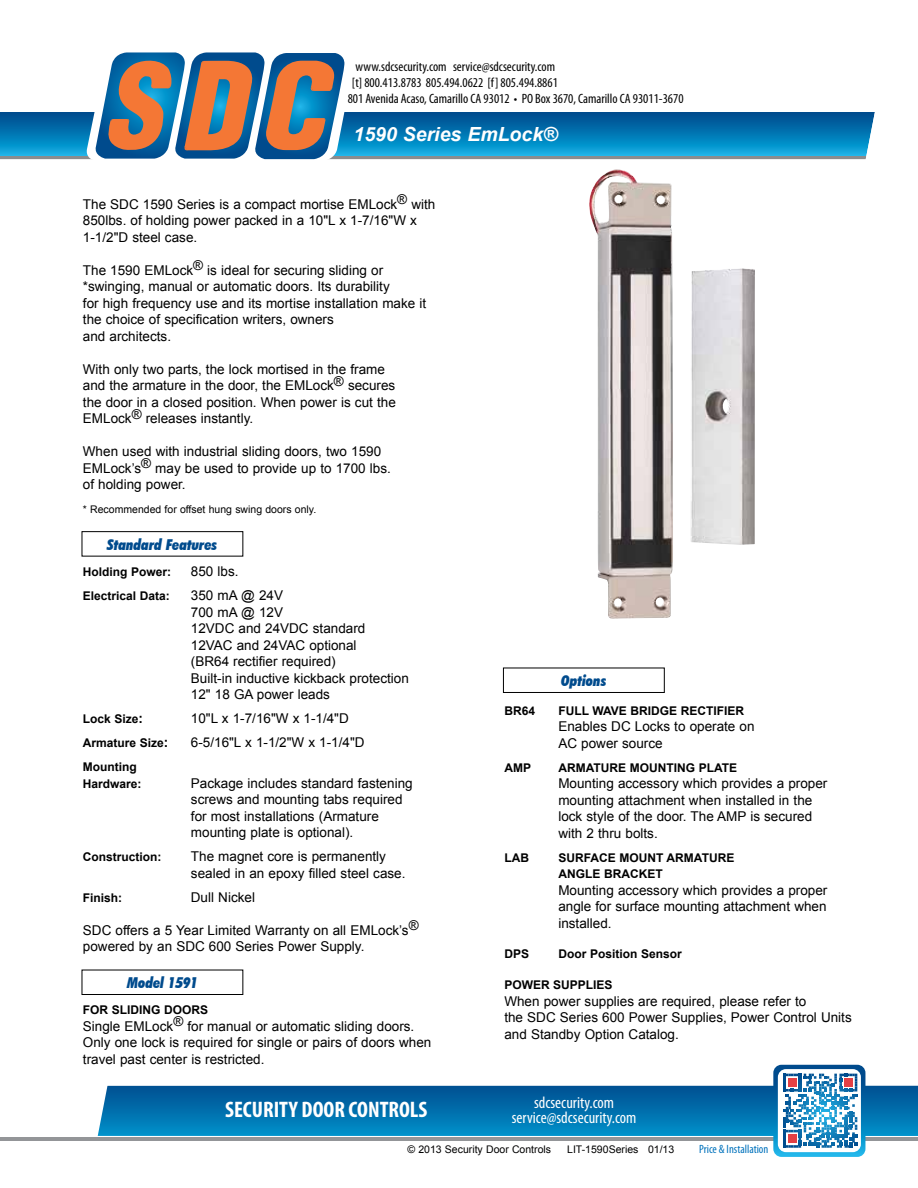
<style>
.page{position:relative;width:918px;height:1188px;background:#fff}
.page>*{position:absolute;margin:0;border:0;box-sizing:border-box;transform-origin:0 0}
.t1{font:700 condensed 22.5px "Myriad Pro";color:#fff}
.t2{font:italic 700 19.5px "Arial";color:#fff}
.t3{font:condensed 16.5px/15.5px "Myriad Pro";color:#fff;text-align:center}
.t4{font:italic 900 condensed 15px "Futura BT";color:#004b8d}
.t5{font:13.5px/16.5px "Arial";color:#000}
.t6{font:condensed 13.5px "Myriad Pro";color:#000}
.t7{font:700 12px/16.5px "Arial";color:#000}
.t8{font:condensed 12px "Myriad Pro";color:#0072bc}
.t9{font:10.5px "Arial";color:#000}
.s1{font-size:13.5px}
</style>
<div class="page">
<hr style="left:0;top:155px;width:877px;height:4px;background:#8a8c8e">
<svg style="left:0;top:112px;width:865px;height:44px;background:#047ab6"></svg>
<svg style="left:86px;top:52px;width:272px;height:108px"></svg>
<svg style="left:108px;top:1086px;width:810px;height:50px;background:#006fad"></svg>
<hr style="left:0;top:1137px;width:918px;height:4px;background:#939598">
<svg style="left:97px;top:1085px;width:11px;height:51px"></svg>
<svg style="left:865px;top:112px;width:12px;height:47px"></svg>
<img style="left:589px;top:169px;width:166px;height:450px">
<div style="left:82px;top:531px;width:161px;height:25px;border:1px solid #000"></div>
<div style="left:82px;top:970px;width:161px;height:25px;border:1px solid #000"></div>
<div style="left:503px;top:668px;width:161px;height:25px;border:1px solid #000"></div>
<svg style="left:773px;top:1065px;width:92px;height:92px"></svg>
<p class="t6" style="left:356px;top:58px;width:201px">www.sdcsecurity.com service@sdcsecurity.com</p>
<p class="t6" style="left:352px;top:75px;width:207px">[t] 800.413.8783 805.494.0622 [f] 805.494.8861</p>
<p class="t6" style="left:348px;top:91px;width:337px">801 Avenida Acaso, Camarillo CA 93012 • PO Box 3670, Camarillo CA 93011-3670</p>
<h2 class="t2" style="left:354px;top:122px;width:206px">1590 Series EmLock®</h2>
<p class="t5" style="left:83px;top:196px;width:354px">The SDC 1590 Series is a compact mortise EMLock® with<br>850lbs. of holding power packed in a 10"L x 1-7/16"W x<br>1-1/2"D steel case.</p>
<p class="t5" style="left:83px;top:262px;width:345px">The 1590 EMLock® is ideal for securing sliding or *swinging, manual or automatic doors. Its durability<br>for high frequency use and its mortise installation make it the choice of specification writers, owners<br>and architects.</p>
<p class="t5" style="left:83px;top:361px;width:314px">With only two parts, the lock mortised in the frame and the armature in the door, the EMLock® secures the door in a closed position. When power is cut the EMLock® releases instantly.</p>
<p class="t5" style="left:83px;top:443px;width:310px">When used with industrial sliding doors, two 1590<br>EMLock’s® may be used to provide up to 1700 lbs. of holding power.</p>
<p class="t9" style="left:83px;top:503px;width:235px">* Recommended for offset hung swing doors only.</p>
<p class="t4" style="left:107px;top:535px;width:112px">Standard Features</p>
<p class="t7" style="left:83px;top:564px;width:90px">Holding Power:</p>
<p class="t5" style="left:191px;top:563px;width:49px">850 lbs.</p>
<p class="t7" style="left:83px;top:588px;width:89px">Electrical Data:</p>
<p class="t5" style="left:191px;top:587px;width:219px">350 mA @ 24V<br>700 mA @ 12V<br>12VDC and 24VDC standard<br>12VAC and 24VAC optional<br>(BR64 rectifier required)<br>Built-in inductive kickback protection<br>12" 18 GA power leads</p>
<p class="t7" style="left:83px;top:711px;width:62px">Lock Size<span class="s1">:</span></p>
<p class="t5" style="left:191px;top:710px;width:159px">10"L x 1-7/16"W x 1-1/4"D</p>
<p class="t7" style="left:83px;top:735px;width:87px">Armature Size<span class="s1">:</span></p>
<p class="t5" style="left:191px;top:734px;width:175px">6-5/16"L x 1-1/2"W x 1-1/4"D</p>
<p class="t7" style="left:83px;top:759px;width:60px">Mounting<br>Hardware:</p>
<p class="t5" style="left:191px;top:775px;width:223px">Package includes standard fastening screws and mounting tabs required for most installations (Armature mounting plate is optional).</p>
<p class="t7" style="left:83px;top:849px;width:80px">Construction:</p>
<p class="t5" style="left:191px;top:848px;width:216px">The magnet core is permanently sealed in an epoxy filled steel case.</p>
<p class="t7" style="left:83px;top:890px;width:41px">Finish:</p>
<p class="t5" style="left:191px;top:889px;width:66px">Dull Nickel</p>
<p class="t5" style="left:83px;top:922px;width:337px">SDC offers a 5 Year Limited Warranty on all EMLock’s® powered by an SDC 600 Series Power Supply.</p>
<p class="t4" style="left:127px;top:973px;width:72px">Model 1591</p>
<p class="t7" style="left:83px;top:1002px;width:127px">FOR SLIDING DOORS</p>
<p class="t5" style="left:83px;top:1018px;width:350px">Single EMLock® for manual or automatic sliding doors.<br>Only one lock is required for single or pairs of doors when travel past center is restricted.</p>
<h1 class="t1" style="left:225px;top:1096px;width:204px">SECURITY DOOR CONTROLS</h1>
<p class="t4" style="left:561px;top:671px;width:47px">Options</p>
<p class="t7" style="left:504px;top:703px;width:32px">BR64</p>
<p class="t7" style="left:558px;top:703px;width:187px">FULL WAVE BRIDGE RECTIFIER</p>
<p class="t5" style="left:558px;top:718px;width:198px">Enables DC Locks to operate on<br>AC power source</p>
<p class="t7" style="left:504px;top:760px;width:28px">AMP</p>
<p class="t7" style="left:558px;top:760px;width:180px">ARMATURE MOUNTING PLATE</p>
<p class="t5" style="left:558px;top:775px;width:270px">Mounting accessory which provides a proper mounting attachment when installed in the lock style of the door. The AMP is secured with 2 thru bolts.</p>
<p class="t7" style="left:504px;top:850px;width:26px">LAB</p>
<p class="t7" style="left:558px;top:850px;width:177px">SURFACE MOUNT ARMATURE<br>ANGLE BRACKET</p>
<p class="t5" style="left:558px;top:882px;width:270px;text-align:justify">Mounting accessory which provides a proper angle for surface mounting attachment when installed.</p>
<p class="t7" style="left:504px;top:946px;width:26px">DPS</p>
<p class="t7" style="left:558px;top:946px;width:125px">Door Position Sensor</p>
<p class="t7" style="left:504px;top:977px;width:110px">POWER SUPPLIES</p>
<p class="t5" style="left:504px;top:993px;width:349px">When power supplies are required, please refer to<br>the SDC Series 600 Power Supplies, Power Control Units and Standby Option Catalog.</p>
<p class="t3" style="left:512px;top:1094px;width:126px">sdcsecurity.com service@sdcsecurity.com</p>
<p class="t9" style="left:407px;top:1142px;width:145px">© 2013 Security Door Controls</p>
<p class="t9" style="left:567px;top:1142px;width:109px">LIT-1590Series 01/13</p>
<p class="t8" style="left:699px;top:1142px;width:71px">Price &amp; Installation</p>
</div>
